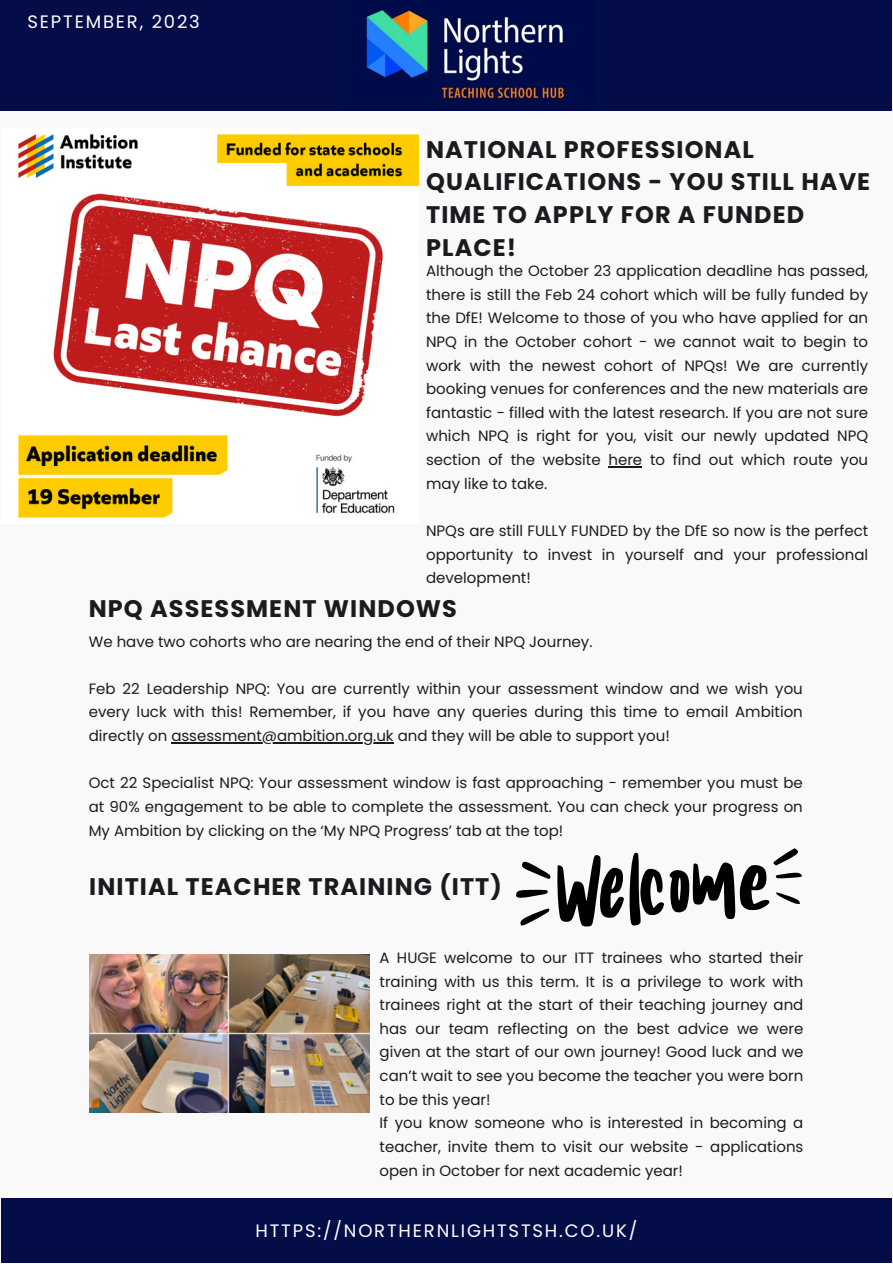
<style>
.page{position:relative;width:893px;height:1264px;background:#fff}
.page>*{position:absolute;margin:0;border:0;box-sizing:border-box;transform-origin:0 0}
.t1{font:700 24px/32.5px "Poppins";letter-spacing:.045em;color:#1a1b1e}
.t2{font:18px "Poppins";letter-spacing:.1em;color:#fff}
.t3{font:15px/23.5px "Poppins";color:#1a1b1e;text-align:justify}
</style>
<div class="page">
<div style="left:0;top:0;width:892px;height:1262px;background:#f9f9f9"></div>
<img style="left:18px;top:134px;width:400px;height:384px">
<div style="left:1px;top:1198px;width:890px;height:64px;background:#040d47"></div>
<div style="left:0;top:0;width:891px;height:110px;background:#040d47"></div>
<img style="left:366px;top:10px;width:199px;height:89px">
<svg style="left:520px;top:908px;width:30px;height:17px"></svg>
<svg style="left:516px;top:889px;width:32px;height:9px"></svg>
<svg style="left:522px;top:861px;width:28px;height:18px"></svg>
<svg style="left:557px;top:848px;width:245px;height:78px"></svg>
<img style="left:89px;top:954px;width:280px;height:158px">
<hr style="left:608px;top:466px;width:34px;height:1px;background:#1a1b1e">
<hr style="left:171px;top:742px;width:222px;height:1px;background:#1a1b1e">
<p class="t2" style="left:27px;top:9px;width:174px">SEPTEMBER, 2023</p>
<p class="t1" style="left:426px;top:133px;width:445px">NATIONAL PROFESSIONAL<br>QUALIFICATIONS - YOU STILL HAVE<br>TIME TO APPLY FOR A FUNDED<br>PLACE!</p>
<p class="t3" style="left:426px;top:259px;width:443px">Although the October 23 application deadline has passed, there is still the Feb 24 cohort which will be fully funded by the DfE! Welcome to those of you who have applied for an NPQ in the October cohort - we cannot wait to begin to work with the newest cohort of NPQs! We are currently booking venues for conferences and the new materials are fantastic - filled with the latest research. If you are not sure which NPQ is right for you, visit our newly updated NPQ section of the website here to find out which route you may like to take.</p>
<p class="t3" style="left:426px;top:519px;width:443px">NPQs are still FULLY FUNDED by the DfE so now is the perfect opportunity to invest in yourself and your professional development!</p>
<p class="t1" style="left:89px;top:592px;width:370px">NPQ ASSESSMENT WINDOWS</p>
<p class="t3" style="left:89px;top:629px;width:505px">We have two cohorts who are nearing the end of their NPQ Journey.</p>
<p class="t3" style="left:89px;top:676px;width:715px">Feb 22 Leadership NPQ: You are currently within your assessment window and we wish you every luck with this! Remember, if you have any queries during this time to email Ambition directly on assessment@ambition.org.uk and they will be able to support you!</p>
<p class="t3" style="left:89px;top:771px;width:715px">Oct 22 Specialist NPQ: Your assessment window is fast approaching - remember you must be at 90% engagement to be able to complete the assessment. You can check your progress on My Ambition by clicking on the ‘My NPQ Progress’ tab at the top!</p>
<p class="t1" style="left:89px;top:870px;width:414px">INITIAL TEACHER TRAINING (ITT)</p>
<p class="t3" style="left:379px;top:945px;width:425px">A HUGE welcome to our ITT trainees who started their training with us this term. It is a privilege to work with trainees right at the start of their teaching journey and has our team reflecting on the best advice we were given at the start of our own journey! Good luck and we can’t wait to see you become the teacher you were born to be this year!</p>
<p class="t3" style="left:379px;top:1111px;width:425px">If you know someone who is interested in becoming a teacher, invite them to visit our website - applications open in October for next academic year!</p>
<p class="t2" style="left:255px;top:1217px;width:383px">HTTPS://NORTHERNLIGHTSTSH.CO.UK/</p>
</div>
